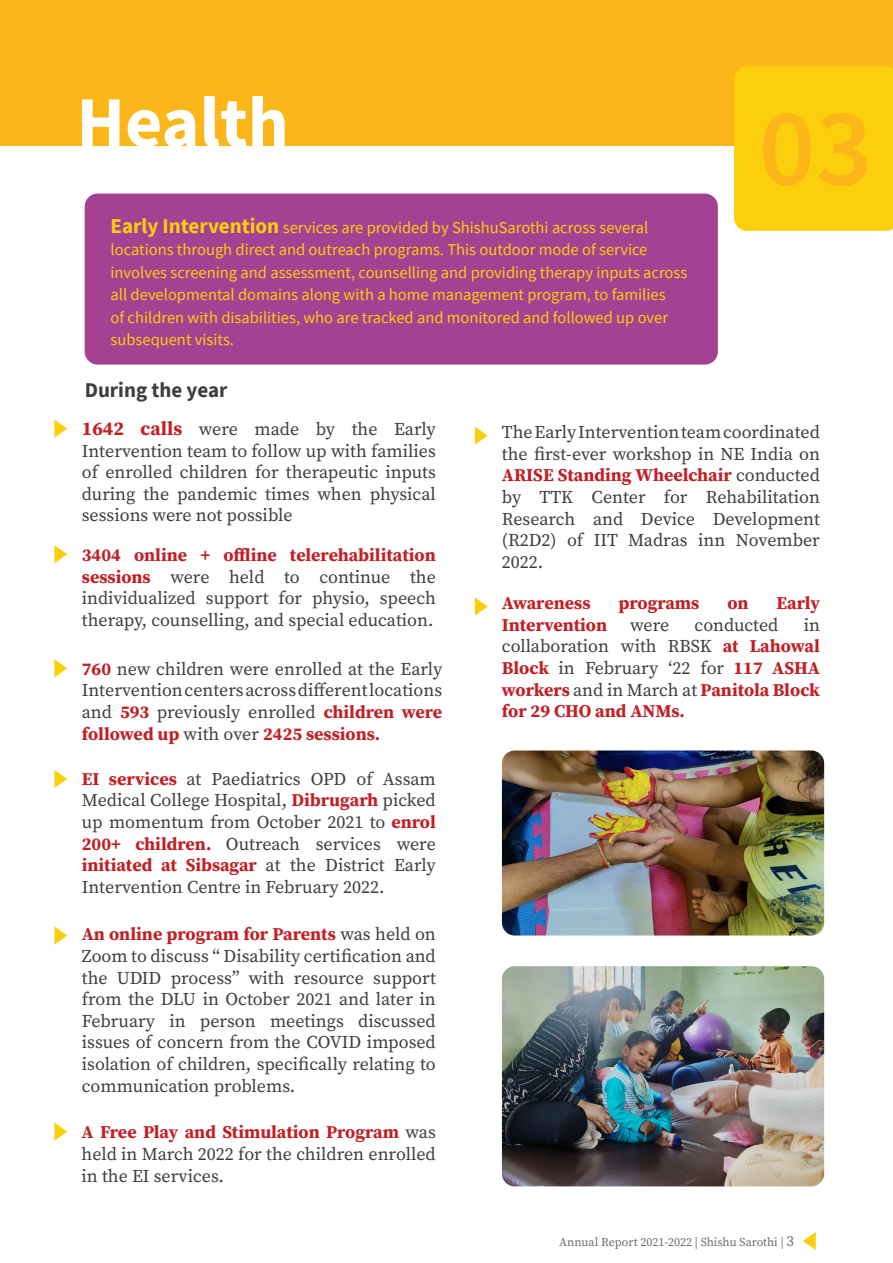
<style>
.page{position:relative;width:893px;height:1263px;background:#fff}
.page>*{position:absolute;margin:0;border:0;box-sizing:border-box;transform-origin:0 0}
.t1{font:600 111px "Source Sans Pro";color:#fcb619}
.t2{font:700 72px "Source Sans Pro";color:#fff}
.Directors_page_Body{font:700 21px "Source Sans Pro";color:#3e3e3f}
.Body_header{font:18px/21.6px "Source Serif Pro";color:#3e3e3f;text-align:justify}
.Body_header-2{font:700 18px/21.6px "Source Serif Pro";color:#c12025;text-align:justify}
.Directors_page_Body-2{font:16.5px/22.5px "Source Sans Pro";color:#fccf0c}
.t3{font:12px "Source Serif Pro";color:#6c6d70}
.s1{font-weight:700;font-size:21px}
.s2{font-weight:700;font-size:19.5px;color:#c12025}
.s3{font-weight:700;color:#c12025}
.s4{font-weight:400;color:#3e3e3f}
.s5{font-size:15px}
</style>
<div class="page">
<svg style="left:803px;top:1232px;width:13px;height:18px"></svg>
<div style="left:0;top:0;width:893px;height:146px;background:#fcb619"></div>
<svg style="left:54px;top:420px;width:13px;height:18px"></svg>
<svg style="left:475px;top:427px;width:13px;height:18px"></svg>
<svg style="left:475px;top:597px;width:13px;height:19px"></svg>
<svg style="left:54px;top:545px;width:13px;height:18px"></svg>
<svg style="left:54px;top:659px;width:13px;height:18px"></svg>
<svg style="left:54px;top:770px;width:13px;height:18px"></svg>
<svg style="left:54px;top:926px;width:13px;height:18px"></svg>
<svg style="left:54px;top:1122px;width:13px;height:19px"></svg>
<div style="left:734px;top:66px;width:159px;height:165px;background:#fccf0c"></div>
<img style="left:502px;top:750px;width:322px;height:185px">
<img style="left:502px;top:966px;width:322px;height:220px">
<div style="left:85px;top:194px;width:633px;height:171px;background:#a54192;border-radius:13px"></div>
<p class="t2" style="left:77px;top:74px;width:214px">Health</p>
<p class="Directors_page_Body-2" style="left:111px;top:216px;width:578px"><span class="s1">Early Intervention</span> services are provided by ShishuSarothi across several locations through direct and outreach programs. This outdoor mode of service involves screening and assessment, counselling and providing therapy inputs across all developmental domains along with a home management program, to families<br>of children with disabilities, who are tracked and monitored and followed up over subsequent visits.</p>
<p class="Directors_page_Body" style="left:85px;top:376px;width:144px">During the year</p>
<p class="t1" style="left:759px;top:75px;width:115px">03</p>
<p class="Body_header" style="left:82px;top:418px;width:356px"><span class="s2">1642 calls</span> were made by the Early Intervention team to follow up with families of enrolled children for therapeutic inputs during the pandemic times when physical sessions were not possible</p>
<p class="Body_header" style="left:82px;top:544px;width:356px"><span class="s3">3404 online + offline telerehabilitation sessions</span> were held to continue the individualized support for physio, speech therapy, counselling, and special education.</p>
<p class="Body_header" style="left:82px;top:658px;width:362px"><span class="s3">760</span> new children were enrolled at the Early Intervention centers across different locations and <span class="s3">593</span> previously enrolled <span class="s3">children were followed up</span> with over <span class="s3">2425 sessions.</span></p>
<p class="Body_header" style="left:82px;top:768px;width:356px"><span class="s3">EI services</span> at Paediatrics OPD of Assam Medical College Hospital, <span class="s3">Dibrugarh</span> picked up momentum from October 2021 to <span class="s3">enrol 200+ children.</span> Outreach services were <span class="s3">initiated at Sibsagar</span> at the District Early Intervention Centre in February 2022.</p>
<p class="Body_header" style="left:82px;top:924px;width:356px"><span class="s3">An online program for Parents</span> was held on Zoom to discuss “ Disability certification and the UDID process” with resource support from the DLU in October 2021 and later in February in person meetings discussed issues of concern from the COVID imposed isolation of children, specifically relating to communication problems.</p>
<p class="Body_header" style="left:82px;top:1122px;width:356px"><span class="s3">A Free Play and Stimulation Program</span> was held in March 2022 for the children enrolled in the EI services.</p>
<p class="Body_header" style="left:502px;top:421px;width:320px">The Early Intervention team coordinated the first-ever workshop in NE India on <span class="s3">ARISE Standing Wheelchair</span> conducted by TTK Center for Rehabilitation Research and Device Development (R2D2) of IIT Madras inn November 2022.</p>
<p class="Body_header-2" style="left:502px;top:592px;width:90px">Awareness</p>
<p class="Body_header-2" style="left:618px;top:592px;width:83px">programs</p>
<p class="Body_header-2" style="left:727px;top:592px;width:23px">on</p>
<p class="Body_header-2" style="left:776px;top:592px;width:45px">Early</p>
<p class="Body_header-2" style="left:502px;top:614px;width:107px">Intervention</p>
<p class="Body_header" style="left:630px;top:614px;width:41px">were</p>
<p class="Body_header" style="left:695px;top:614px;width:85px">conducted</p>
<p class="Body_header-2" style="left:502px;top:614px;width:320px;text-indent:302px"><span class="s4">in collaboration with RBSK</span> at Lahowal Block <span class="s4">in February ‘22 for</span> 117 ASHA workers <span class="s4">and in March at</span> Panitola Block for 29 CHO and ANMs.</p>
<p class="t3" style="left:559px;top:1233px;width:236px">Annual Report 2021-2022 | Shishu Sarothi | <span class="s5">3</span></p>
</div>
